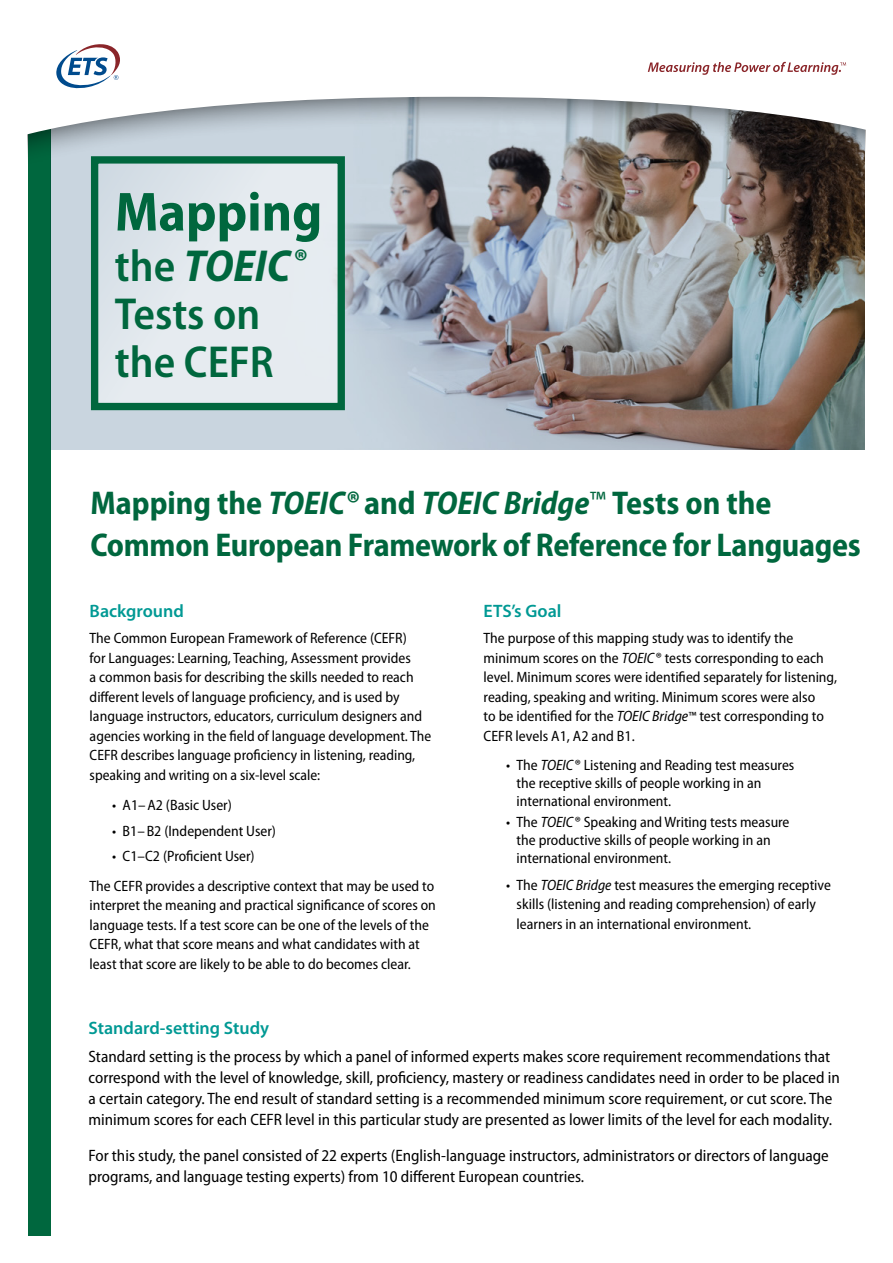
<style>
.page{position:relative;width:893px;height:1263px;background:#fff}
.page>*{position:absolute;margin:0;border:0;box-sizing:border-box;transform-origin:0 0}
.t1{font:700 semi-condensed 55.5px "Myriad Pro";color:#00673e}
.t2{font:600 semi-condensed 45px/48px "Myriad Pro";color:#00673e}
.t3{font:700 semi-condensed 33px/42.6px "Myriad Pro";letter-spacing:-.01em;color:#00673e}
.t4{font:600 18px "Myriad Pro";color:#009994}
.t5{font:semi-condensed 16.5px/21px "Myriad Pro";color:#000}
.t6{font:semi-condensed 15px/19.5px "Myriad Pro";color:#000}
.s1{font-weight:700;font-style:italic}
.s2{font-style:italic}
.s3{font-weight:400;font-size:28.5px}
.s4{font-size:13.5px}
</style>
<div class="page">
<div style="left:28px;top:90px;width:22px;height:1146px;background:#00673e"></div>
<img style="left:50px;top:172px;width:815px;height:277px">
<div style="left:93px;top:161px;width:251px;height:248px;background:linear-gradient(to right,#dce4ea,#e9eef2)"></div>
<div style="left:91px;top:156px;width:254px;height:254px;border:7px solid #00673e"></div>
<div style="left:27px;top:0;width:839px;height:172px;background:#000;opacity:.75"></div>
<svg style="left:27px;top:0;width:839px;height:145px"></svg>
<svg style="left:648px;top:62px;width:198px;height:13px"></svg>
<svg style="left:56px;top:43px;width:66px;height:46px"></svg>
<h1 class="t1" style="left:115px;top:181px;width:209px">Mapping</h1>
<h1 class="t2" style="left:115px;top:242px;width:195px">the <span class="s1">TOEIC</span><sup>®<br></sup>Tests on the CEFR</h1>
<h2 class="t3" style="left:90px;top:482px;width:772px">Mapping the <span class="s2">TOEIC®</span> and <span class="s2">TOEIC Bridge</span><span class="s3">™</span> Tests on the<br>Common European Framework of Reference for Languages</h2>
<h3 class="t4" style="left:90px;top:601px;width:96px">Background</h3>
<p class="t6" style="left:90px;top:629px;width:343px">The Common European Framework of Reference (CEFR)<br>for Languages: Learning, Teaching, Assessment provides<br>a common basis for describing the skills needed to reach different levels of language proficiency, and is used by language instructors, educators, curriculum designers and agencies working in the field of language development. The CEFR describes language proficiency in listening, reading, speaking and writing on a six-level scale:</p>
<p class="t6" style="left:112px;top:796px;width:121px">• A1–A2 (Basic User)</p>
<p class="t6" style="left:112px;top:821px;width:165px">• B1–B2 (Independent User)</p>
<p class="t6" style="left:112px;top:847px;width:144px">• C1–C2 (Proficient User)</p>
<p class="t6" style="left:90px;top:876px;width:348px">The CEFR provides a descriptive context that may be used to interpret the meaning and practical significance of scores on language tests. If a test score can be one of the levels of the CEFR, what that score means and what candidates with at least that score are likely to be able to do becomes clear.</p>
<h3 class="t4" style="left:484px;top:601px;width:79px">ETS’s Goal</h3>
<p class="t6" style="left:484px;top:629px;width:355px">The purpose of this mapping study was to identify the minimum scores on the <span class="s2">TOEIC</span>® tests corresponding to each level. Minimum scores were identified separately for listening, reading, speaking and writing. Minimum scores were also<br>to be identified for the <span class="s2">TOEIC Bridge</span><span class="s4">™</span> test corresponding to CEFR levels A1, A2 and B1.</p>
<p class="t6" style="left:517px;top:756px;width:279px;line-height:18px;text-indent:-10px">• The <span class="s2">TOEIC</span>® Listening and Reading test measures the receptive skills of people working in an international environment.</p>
<p class="t6" style="left:517px;top:813px;width:274px;line-height:18px;text-indent:-10px">• The <span class="s2">TOEIC</span>® Speaking and Writing tests measure the productive skills of people working in an international environment.</p>
<p class="t6" style="left:517px;top:875px;width:316px;text-indent:-10px">• The <span class="s2">TOEIC Bridge</span> test measures the emerging receptive skills (listening and reading comprehension) of early learners in an international environment.</p>
<p class="t4" style="left:89px;top:1018px;width:182px">Standard-setting Study</p>
<p class="t5" style="left:89px;top:1046px;width:753px">Standard setting is the process by which a panel of informed experts makes score requirement recommendations that correspond with the level of knowledge, skill, proficiency, mastery or readiness candidates need in order to be placed in a certain category. The end result of standard setting is a recommended minimum score requirement, or cut score. The minimum scores for each CEFR level in this particular study are presented as lower limits of the level for each modality.</p>
<p class="t5" style="left:89px;top:1145px;width:742px">For this study, the panel consisted of 22 experts (English-language instructors, administrators or directors of language programs, and language testing experts) from 10 different European countries.</p>
</div>
